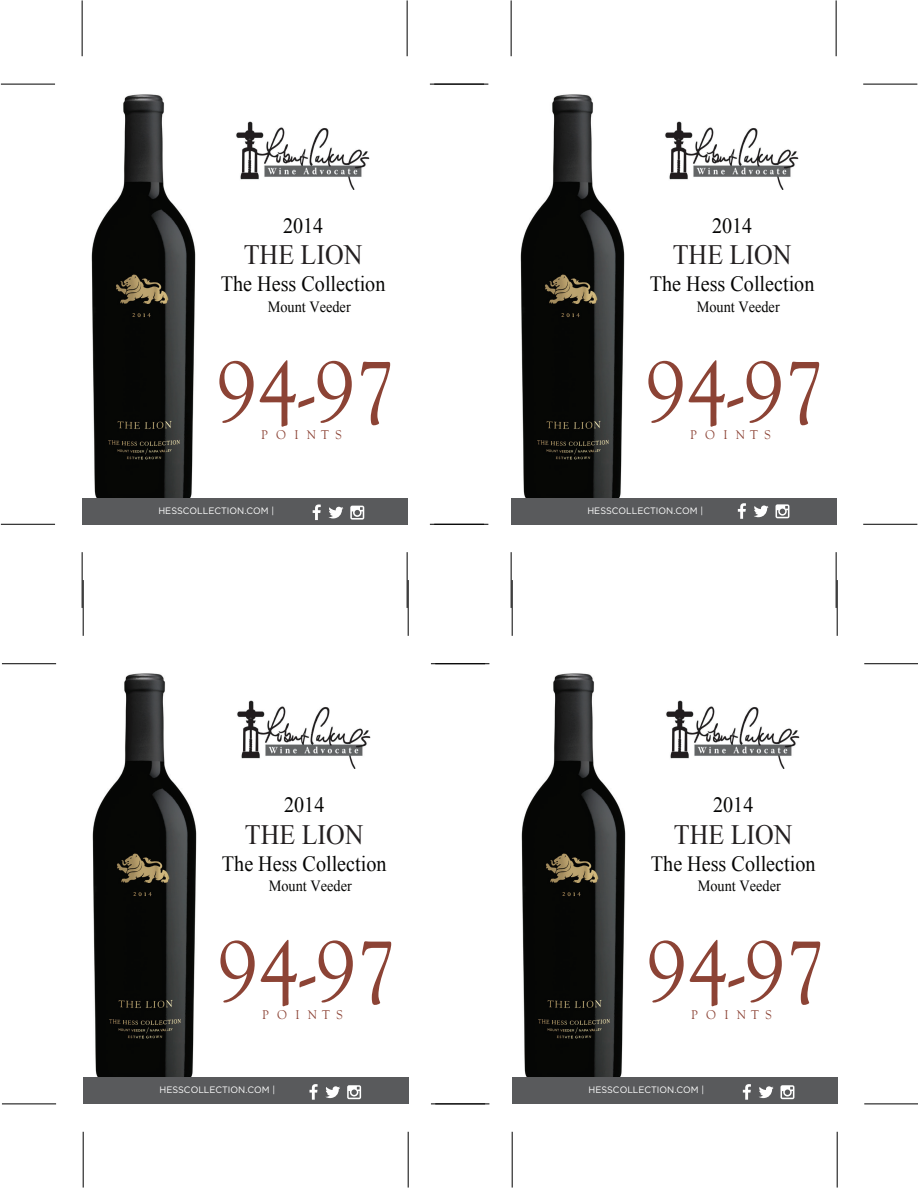
<style>
.page{position:relative;width:918px;height:1188px;background:#fff}
.page>*{position:absolute;margin:0;border:0;box-sizing:border-box;transform-origin:0 0}
.t1{font:88.05px "Goudy Old Style T";color:#8c4335;scale:.94 1}
.t2{font:28.05px "Times New Roman";color:#231f20;scale:.93 1}
.t3{font:21.75px "Times New Roman";color:#050504;scale:.93 1}
.t4{font:15.6px "Times New Roman";color:#050504;scale:.92 1}
.t5{font:13.05px "Goudy Old Style T";letter-spacing:.65em;color:#8c4335}
.t6{font:9.3px "Gotham";color:#fff}
</style>
<div class="page">
<img style="left:520px;top:94px;width:105px;height:404px">
<div style="left:511px;top:498px;width:325px;height:26px;background:#595a5c"></div>
<img style="left:665px;top:121px;width:134px;height:68px">
<hr style="left:511px;top:0;width:1px;height:56px;background:#000">
<hr style="left:430px;top:84px;width:54px;height:1px;background:#000">
<hr style="left:430px;top:524px;width:54px;height:1px;background:#000">
<hr style="left:511px;top:552px;width:1px;height:56px;background:#000">
<hr style="left:836px;top:0;width:1px;height:56px;background:#000">
<hr style="left:863px;top:84px;width:54px;height:1px;background:#000">
<hr style="left:863px;top:524px;width:54px;height:1px;background:#000">
<hr style="left:836px;top:552px;width:1px;height:56px;background:#000">
<img style="left:521px;top:673px;width:105px;height:404px">
<div style="left:512px;top:1077px;width:325px;height:27px;background:#595a5c"></div>
<img style="left:666px;top:700px;width:134px;height:69px">
<hr style="left:512px;top:580px;width:1px;height:56px;background:#000">
<hr style="left:431px;top:663px;width:54px;height:1px;background:#000">
<hr style="left:431px;top:1104px;width:54px;height:1px;background:#000">
<hr style="left:512px;top:1132px;width:1px;height:56px;background:#000">
<hr style="left:837px;top:580px;width:1px;height:56px;background:#000">
<hr style="left:864px;top:663px;width:54px;height:1px;background:#000">
<hr style="left:864px;top:1104px;width:54px;height:1px;background:#000">
<hr style="left:837px;top:1132px;width:1px;height:56px;background:#000">
<img style="left:91px;top:94px;width:105px;height:404px">
<div style="left:82px;top:498px;width:325px;height:26px;background:#595a5c"></div>
<img style="left:236px;top:121px;width:134px;height:68px">
<hr style="left:82px;top:0;width:1px;height:56px;background:#000">
<hr style="left:1px;top:84px;width:54px;height:1px;background:#000">
<hr style="left:1px;top:524px;width:54px;height:1px;background:#000">
<hr style="left:82px;top:552px;width:1px;height:56px;background:#000">
<hr style="left:407px;top:0;width:1px;height:56px;background:#000">
<hr style="left:434px;top:84px;width:54px;height:1px;background:#000">
<hr style="left:434px;top:524px;width:54px;height:1px;background:#000">
<hr style="left:407px;top:552px;width:1px;height:56px;background:#000">
<img style="left:92px;top:673px;width:105px;height:404px">
<div style="left:83px;top:1077px;width:325px;height:27px;background:#595a5c"></div>
<img style="left:237px;top:700px;width:134px;height:69px">
<hr style="left:83px;top:580px;width:1px;height:56px;background:#000">
<hr style="left:2px;top:663px;width:54px;height:1px;background:#000">
<hr style="left:2px;top:1104px;width:54px;height:1px;background:#000">
<hr style="left:83px;top:1132px;width:1px;height:56px;background:#000">
<hr style="left:408px;top:580px;width:1px;height:56px;background:#000">
<hr style="left:435px;top:663px;width:54px;height:1px;background:#000">
<hr style="left:435px;top:1104px;width:54px;height:1px;background:#000">
<hr style="left:408px;top:1132px;width:1px;height:56px;background:#000">
<svg style="left:313px;top:504px;width:8px;height:16px"></svg>
<svg style="left:328px;top:507px;width:15px;height:11px"></svg>
<svg style="left:350px;top:506px;width:14px;height:14px"></svg>
<svg style="left:738px;top:503px;width:8px;height:16px"></svg>
<svg style="left:754px;top:505px;width:15px;height:12px"></svg>
<svg style="left:776px;top:504px;width:13px;height:14px"></svg>
<svg style="left:743px;top:1084px;width:8px;height:16px"></svg>
<svg style="left:759px;top:1086px;width:15px;height:12px"></svg>
<svg style="left:781px;top:1085px;width:13px;height:14px"></svg>
<svg style="left:309px;top:1084px;width:9px;height:16px"></svg>
<svg style="left:325px;top:1086px;width:15px;height:12px"></svg>
<svg style="left:347px;top:1085px;width:14px;height:14px"></svg>
<p class="t3" style="left:283px;top:211px;width:45px">2014</p>
<p class="t2" style="left:244px;top:236px;width:129px">THE LION</p>
<p class="t4" style="left:268px;top:296px;width:92px">Mount Veeder</p>
<p class="t3" style="left:221px;top:269px;width:178px">The Hess Collection</p>
<h1 class="t1" style="left:216px;top:344px;width:194px">94-97</h1>
<p class="t5" style="left:261px;top:428px;width:82px">POINTS</p>
<p class="t6" style="left:158px;top:505px;width:117px">HESSCOLLECTION.COM |</p>
<p class="t3" style="left:284px;top:791px;width:45px">2014</p>
<p class="t2" style="left:245px;top:816px;width:129px">THE LION</p>
<p class="t4" style="left:269px;top:876px;width:92px">Mount Veeder</p>
<p class="t3" style="left:222px;top:849px;width:178px">The Hess Collection</p>
<h1 class="t1" style="left:217px;top:923px;width:194px">94-97</h1>
<p class="t5" style="left:262px;top:1007px;width:82px">POINTS</p>
<p class="t6" style="left:160px;top:1084px;width:117px">HESSCOLLECTION.COM |</p>
<p class="t3" style="left:712px;top:211px;width:45px">2014</p>
<p class="t2" style="left:673px;top:236px;width:129px">THE LION</p>
<p class="t4" style="left:697px;top:296px;width:92px">Mount Veeder</p>
<p class="t3" style="left:650px;top:269px;width:178px">The Hess Collection</p>
<h1 class="t1" style="left:645px;top:344px;width:194px">94-97</h1>
<p class="t5" style="left:690px;top:428px;width:82px">POINTS</p>
<p class="t6" style="left:587px;top:505px;width:117px">HESSCOLLECTION.COM |</p>
<p class="t3" style="left:713px;top:791px;width:45px">2014</p>
<p class="t2" style="left:674px;top:816px;width:129px">THE LION</p>
<p class="t4" style="left:698px;top:876px;width:92px">Mount Veeder</p>
<p class="t3" style="left:651px;top:849px;width:178px">The Hess Collection</p>
<h1 class="t1" style="left:646px;top:923px;width:194px">94-97</h1>
<p class="t5" style="left:691px;top:1007px;width:82px">POINTS</p>
<p class="t6" style="left:589px;top:1084px;width:117px">HESSCOLLECTION.COM |</p>
</div>
